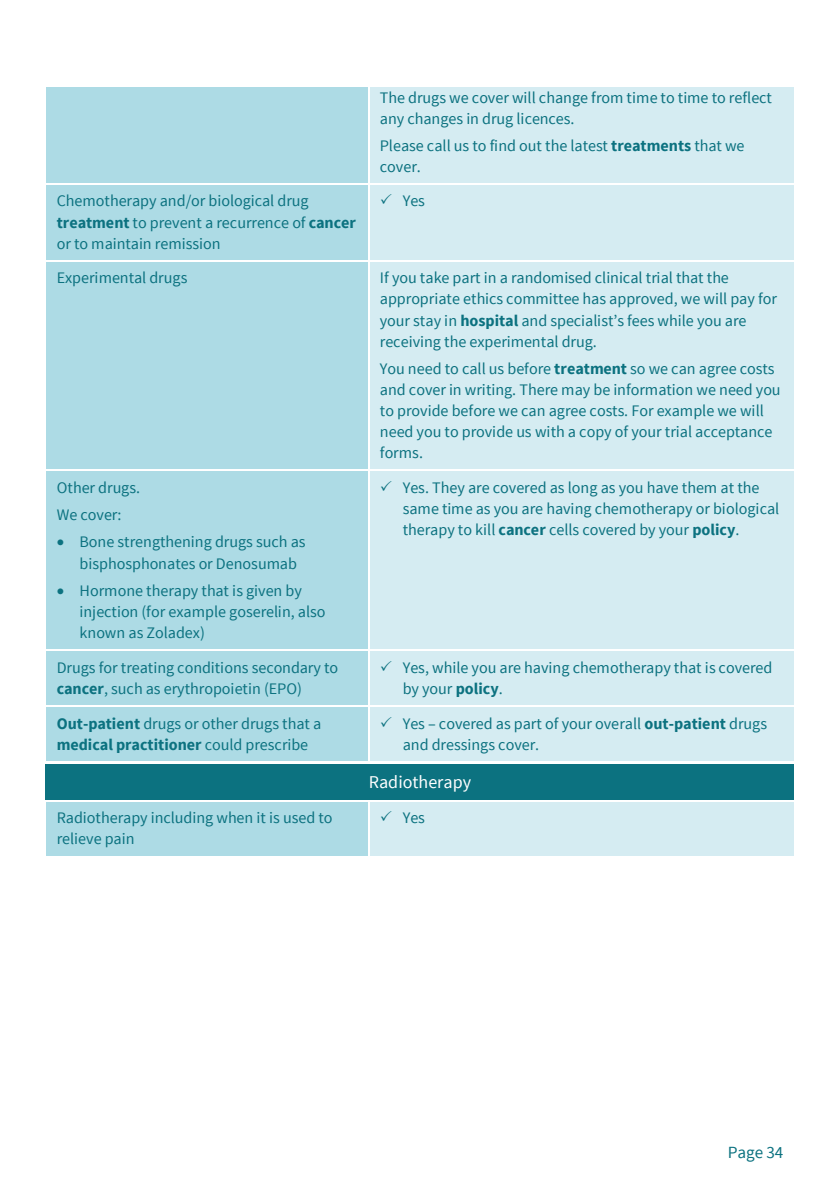
<style>
.page{position:relative;width:840px;height:1191px;background:#fff}
.page>*{position:absolute;margin:0;border:0;box-sizing:border-box;transform-origin:0 0}
.t1{font:18px "Source Sans Pro";letter-spacing:-.005em;color:#fff}
.t2{font:17px "Source Sans Pro";letter-spacing:-.005em;color:#0c7280}
.t3{font:16px/21.2px "Source Sans Pro";letter-spacing:-.005em;color:#0c7280}
.s1{font-weight:700}
</style>
<div class="page">
<div style="left:46px;top:87px;width:322px;height:96px;background:#addbe5"></div>
<div style="left:369px;top:87px;width:424px;height:96px;background:#d5ecf2"></div>
<div style="left:46px;top:185px;width:322px;height:75px;background:#addbe5"></div>
<div style="left:369px;top:185px;width:424px;height:75px;background:#d5ecf2"></div>
<div style="left:46px;top:261px;width:322px;height:208px;background:#addbe5"></div>
<div style="left:369px;top:261px;width:424px;height:208px;background:#d5ecf2"></div>
<div style="left:46px;top:471px;width:322px;height:178px;background:#addbe5"></div>
<div style="left:369px;top:471px;width:424px;height:178px;background:#d5ecf2"></div>
<div style="left:46px;top:651px;width:322px;height:54px;background:#addbe5"></div>
<div style="left:369px;top:651px;width:424px;height:54px;background:#d5ecf2"></div>
<div style="left:46px;top:707px;width:322px;height:54px;background:#addbe5"></div>
<div style="left:369px;top:707px;width:424px;height:54px;background:#d5ecf2"></div>
<div style="left:46px;top:764px;width:747px;height:36px;background:#0c7280"></div>
<div style="left:46px;top:801px;width:322px;height:54px;background:#addbe5"></div>
<div style="left:369px;top:801px;width:424px;height:54px;background:#d5ecf2"></div>
<p class="t3" style="left:379px;top:87px;width:393px">The drugs we cover will change from time to time to reflect any changes in drug licences.</p>
<p class="t3" style="left:379px;top:135px;width:366px">Please call us to find out the latest <span class="s1">treatments</span> that we cover.</p>
<p class="t3" style="left:57px;top:191px;width:300px">Chemotherapy and/or biological drug <span class="s1">treatment</span> to prevent a recurrence of <span class="s1">cancer </span>or to maintain remission</p>
<p class="t3" style="left:402px;top:191px;width:24px">Yes</p>
<p class="t3" style="left:57px;top:268px;width:132px">Experimental drugs</p>
<p class="t3" style="left:379px;top:268px;width:398px">If you take part in a randomised clinical trial that the appropriate ethics committee has approved, we will pay for your stay in <span class="s1">hospital</span> and specialist’s fees while you are receiving the experimental drug.</p>
<p class="t3" style="left:379px;top:358px;width:402px">You need to call us before <span class="s1">treatment</span> so we can agree costs and cover in writing. There may be information we need you to provide before we can agree costs. For example we will need you to provide us with a copy of your trial acceptance forms.</p>
<p class="t3" style="left:57px;top:474px;width:85px;line-height:27.2px">Other drugs.<br>We cover:</p>
<p class="t3" style="left:79px;top:531px;width:227px;text-indent:-23px">• Bone strengthening drugs such as bisphosphonates or Denosumab</p>
<p class="t3" style="left:79px;top:580px;width:247px;text-indent:-23px">• Hormone therapy that is given by injection (for example goserelin, also known as Zoladex)</p>
<p class="t3" style="left:402px;top:477px;width:378px">Yes. They are covered as long as you have them at the same time as you are having chemotherapy or biological therapy to kill <span class="s1">cancer</span> cells covered by your <span class="s1">policy</span>.</p>
<p class="t3" style="left:57px;top:658px;width:283px">Drugs for treating conditions secondary to <span class="s1">cancer</span>, such as erythropoietin (EPO)</p>
<p class="t3" style="left:402px;top:658px;width:371px">Yes, while you are having chemotherapy that is covered by your <span class="s1">policy</span>.</p>
<p class="t3" style="left:57px;top:713px;width:266px"><span class="s1">Out-patient</span> drugs or other drugs that a <span class="s1">medical practitioner</span> could prescribe</p>
<p class="t3" style="left:402px;top:713px;width:366px">Yes – covered as part of your overall <span class="s1">out-patient</span> drugs and dressings cover.</p>
<p class="t1" style="left:368px;top:771px;width:104px">Radiotherapy</p>
<p class="t3" style="left:57px;top:807px;width:277px">Radiotherapy including when it is used to relieve pain</p>
<p class="t3" style="left:402px;top:807px;width:24px">Yes</p>
<p class="t2" style="left:727px;top:1142px;width:57px">Page 34</p>
</div>
